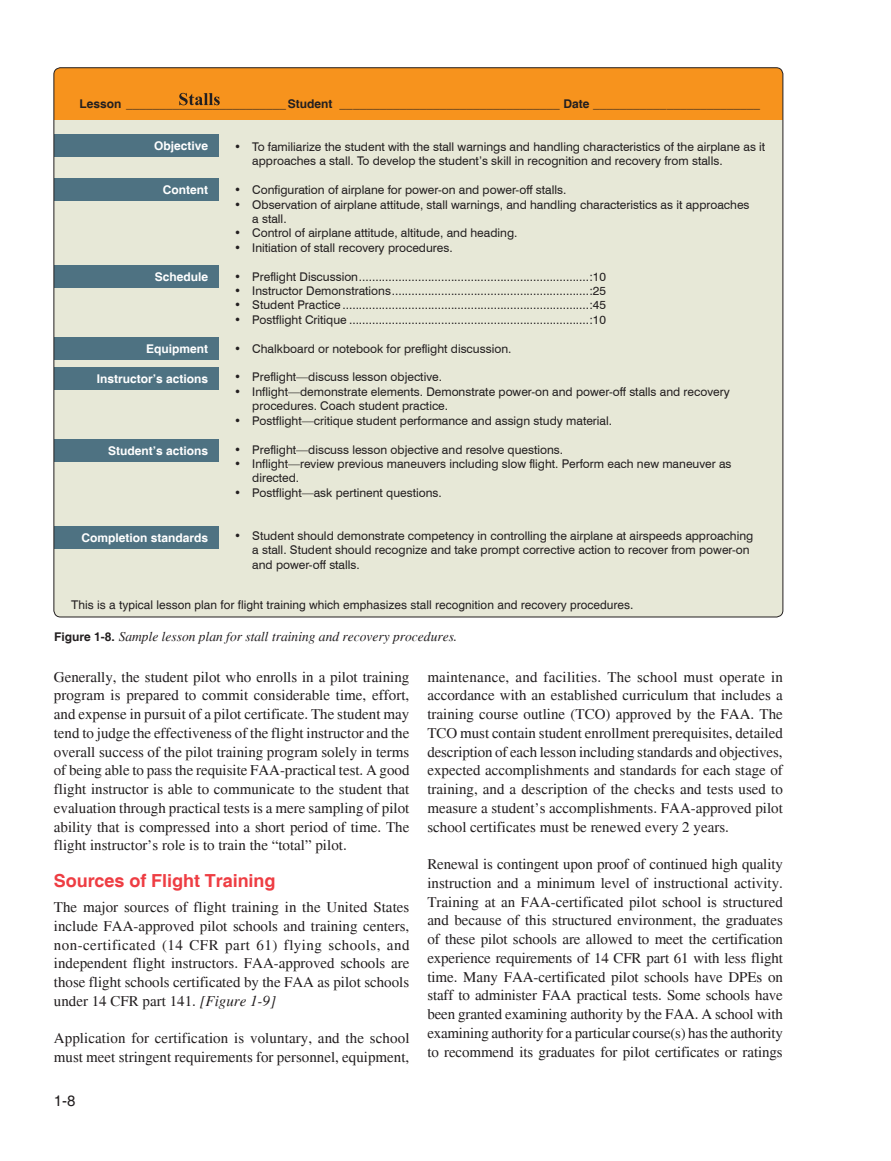
<style>
.page{position:relative;width:891px;height:1161px;background:#fff}
.page>*{position:absolute;margin:0;border:0;box-sizing:border-box;transform-origin:0 0}
.t1{font:700 18px "Helvetica";letter-spacing:-.005em;color:#ee3d43}
.t2{font:15px/18.8px "Times";color:#231f20;text-align:justify}
.t3{font:15px "Helvetica";color:#231f20}
.t4{font:italic 13.5px "Times";color:#231f20}
.t5{font:12px/14.4px "Swiss 721 BT";color:#231f20}
.t6{font:700 12px "Helvetica";color:#231f20}
.t7{font:12px "Helvetica";color:#231f20}
.t8{font:700 12px "Helvetica";color:#fff}
.s1{font-family:"Helvetica";font-weight:700;font-style:normal;font-size:12px}
.s2{font-style:italic}
</style>
<div class="page">
<div style="left:54px;top:120px;width:729px;height:497px;background:#e7e8d7"></div>
<div style="left:54px;top:68px;width:729px;height:52px;background:#f7931d"></div>
<div style="left:54px;top:134px;width:164px;height:23px;background:#4e7282"></div>
<div style="left:54px;top:178px;width:164px;height:23px;background:#4e7282"></div>
<div style="left:54px;top:265px;width:164px;height:23px;background:#4e7282"></div>
<div style="left:54px;top:337px;width:164px;height:23px;background:#4e7282"></div>
<div style="left:54px;top:366px;width:164px;height:23px;background:#4e7282"></div>
<div style="left:54px;top:439px;width:164px;height:23px;background:#4e7282"></div>
<div style="left:54px;top:526px;width:164px;height:23px;background:#4e7282"></div>
<svg style="left:179px;top:93px;width:41px;height:12px"></svg>
<p class="t6" style="left:79px;top:97px;width:682px">Lesson ________________________Student _________________________________ Date _________________________</p>
<p class="t8" style="left:154px;top:139px;width:56px">Objective</p>
<p class="t8" style="left:163px;top:183px;width:47px">Content</p>
<p class="t8" style="left:155px;top:270px;width:55px">Schedule</p>
<p class="t8" style="left:146px;top:342px;width:64px">Equipment</p>
<p class="t8" style="left:97px;top:371px;width:113px">Instructor’s actions</p>
<p class="t8" style="left:108px;top:444px;width:102px">Student’s actions</p>
<p class="t8" style="left:82px;top:530px;width:128px">Completion standards</p>
<p class="t5" style="left:252px;top:139px;width:515px;text-indent:-18px">• To familiarize the student with the stall warnings and handling characteristics of the airplane as it approaches a stall. To develop the student’s skill in recognition and recovery from stalls.</p>
<p class="t5" style="left:234px;top:183px;width:334px">• Configuration of airplane for power-on and power-off stalls.</p>
<p class="t5" style="left:252px;top:197px;width:499px;text-indent:-18px">• Observation of airplane attitude, stall warnings, and handling characteristics as it approaches a stall.</p>
<p class="t5" style="left:234px;top:226px;width:285px">• Control of airplane attitude, altitude, and heading.</p>
<p class="t5" style="left:234px;top:240px;width:220px">• Initiation of stall recovery procedures.</p>
<p class="t5" style="left:234px;top:269px;width:374px">• Preflight Discussion......................................................................:10</p>
<p class="t5" style="left:234px;top:283px;width:374px">• Instructor Demonstrations............................................................:25</p>
<p class="t5" style="left:234px;top:298px;width:374px">• Student Practice ...........................................................................:45</p>
<p class="t5" style="left:234px;top:312px;width:374px">• Postflight Critique .........................................................................:10</p>
<p class="t5" style="left:234px;top:341px;width:279px">• Chalkboard or notebook for preflight discussion.</p>
<p class="t5" style="left:234px;top:370px;width:209px">• Preflight—discuss lesson objective.</p>
<p class="t5" style="left:252px;top:384px;width:479px;text-indent:-18px">• Inflight—demonstrate elements. Demonstrate power-on and power-off stalls and recovery procedures. Coach student practice.</p>
<p class="t5" style="left:234px;top:413px;width:380px">• Postflight—critique student performance and assign study material.</p>
<p class="t5" style="left:234px;top:442px;width:331px">• Preflight—discuss lesson objective and resolve questions.</p>
<p class="t5" style="left:252px;top:456px;width:481px;text-indent:-18px">• Inflight—review previous maneuvers including slow flight. Perform each new maneuver as directed.</p>
<p class="t5" style="left:234px;top:485px;width:209px">• Postflight—ask pertinent questions.</p>
<p class="t5" style="left:252px;top:528px;width:503px;text-indent:-18px">• Student should demonstrate competency in controlling the airplane at airspeeds approaching a stall. Student should recognize and take prompt corrective action to recover from power-on and power-off stalls.</p>
<p class="t7" style="left:71px;top:597px;width:564px">This is a typical lesson plan for flight training which emphasizes stall recognition and recovery procedures.</p>
<p class="t4" style="left:54px;top:629px;width:405px"><span class="s1">Figure 1-8.</span> Sample lesson plan for stall training and recovery procedures.</p>
<p class="t2" style="left:54px;top:667px;width:357px">Generally, the student pilot who enrolls in a pilot training program is prepared to commit considerable time, effort, and expense in pursuit of a pilot certificate. The student may tend to judge the effectiveness of the flight instructor and the overall success of the pilot training program solely in terms of being able to pass the requisite FAA-practical test. A good flight instructor is able to communicate to the student that evaluation through practical tests is a mere sampling of pilot ability that is compressed into a short period of time. The flight instructor’s role is to train the “total” pilot.</p>
<p class="t1" style="left:54px;top:870px;width:223px">Sources of Flight Training</p>
<p class="t2" style="left:54px;top:898px;width:357px">The major sources of flight training in the United States include FAA-approved pilot schools and training centers, non-certificated (14 CFR part 61) flying schools, and independent flight instructors. FAA-approved schools are those flight schools certificated by the FAA as pilot schools under 14 CFR part 141. <span class="s2">[Figure 1-9]</span></p>
<p class="t2" style="left:54px;top:1029px;width:357px">Application for certification is voluntary, and the school must meet stringent requirements for personnel, equipment,</p>
<p class="t2" style="left:427px;top:667px;width:357px">maintenance, and facilities. The school must operate in accordance with an established curriculum that includes a training course outline (TCO) approved by the FAA. The TCO must contain student enrollment prerequisites, detailed description of each lesson including standards and objectives, expected accomplishments and standards for each stage of training, and a description of the checks and tests used to measure a student’s accomplishments. FAA-approved pilot school certificates must be renewed every 2 years.</p>
<p class="t2" style="left:427px;top:855px;width:357px">Renewal is contingent upon proof of continued high quality instruction and a minimum level of instructional activity.<br>Training at an FAA-certificated pilot school is structured and because of this structured environment, the graduates of these pilot schools are allowed to meet the certification experience requirements of 14 CFR part 61 with less flight time. Many FAA-certificated pilot schools have DPEs on staff to administer FAA practical tests. Some schools have been granted examining authority by the FAA. A school with examining authority for a particular course(s) has the authority to recommend its graduates for pilot certificates or ratings</p>
<p class="t3" style="left:54px;top:1092px;width:23px">1-8</p>
</div>
